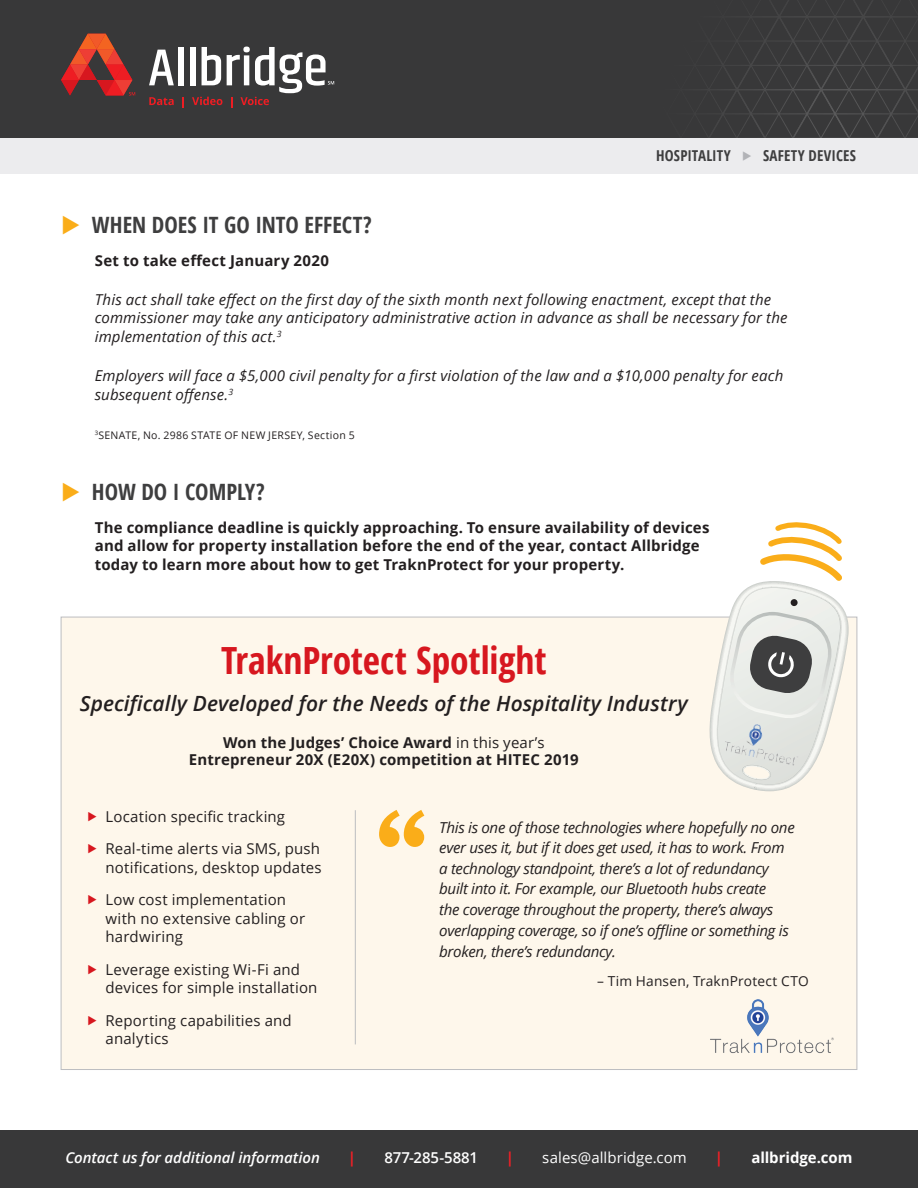
<style>
.page{position:relative;width:918px;height:1188px;background:#fff}
.page>*{position:absolute;margin:0;border:0;box-sizing:border-box;transform-origin:0 0}
.t1{font:164.7px "Andale Mono";color:#faad19}
.t2{font:700 37.5px "Open Sans Condensed";color:#d7171f}
.t3{font:700 22.5px "Open Sans Condensed";color:#3e3e3f}
.t4{font:italic 600 21px "Open Sans";letter-spacing:.005em;color:#231f20}
.t5{font:italic 15.15px/20.5px "Open Sans";letter-spacing:-.02em;color:#231f20}
.t6{font:italic 15px/18.8px "Open Sans";letter-spacing:.01em;color:#231f20}
.t7{font:700 15px/18.8px "Open Sans";letter-spacing:.01em;color:#231f20}
.t8{font:15px/18.8px "Open Sans";letter-spacing:.01em;color:#231f20}
.t9{font:italic 600 15px "Open Sans";letter-spacing:-.005em;color:#fff}
.t10{font:700 15px "Open Sans Condensed";letter-spacing:.01em;color:#3e3e3f}
.t11{font:15px "Open Sans";letter-spacing:.005em;color:#fff}
.t12{font:700 15px "Open Sans";letter-spacing:-.005em;color:#fff}
.t13{font:600 15px "Open Sans";letter-spacing:-.005em;color:#fff}
.t14{font:700 15px "Open Sans";color:#ee2026}
.t15{font:13.65px "Open Sans";letter-spacing:.015em;color:#231f20}
.t16{font:10.5px "Open Sans";letter-spacing:.03em;color:#231f20}
.s1{color:#b2b3b7}
.s2{color:#faad19}
.s3{font-weight:400}
</style>
<div class="page">
<div style="left:0;top:0;width:918px;height:138px;background:#383839"></div>
<svg style="left:713px;top:1px;width:205px;height:137px"></svg>
<svg style="left:149px;top:50px;width:25px;height:35px"></svg>
<div style="left:178px;top:47px;width:6px;height:38px;background:#fff"></div>
<div style="left:190px;top:47px;width:5px;height:38px;background:#fff"></div>
<svg style="left:149px;top:97px;width:25px;height:8px"></svg>
<svg style="left:192px;top:47px;width:142px;height:61px"></svg>
<svg style="left:61px;top:34px;width:74px;height:62px"></svg>
<div style="left:0;top:138px;width:918px;height:36px;background:#ececee"></div>
<div style="left:0;top:1130px;width:918px;height:58px;background:#383839"></div>
<div style="left:61px;top:617px;width:796px;height:453px;background:#fef7eb;border:1px solid #bcbdc0"></div>
<img style="left:710px;top:999px;width:124px;height:55px">
<svg style="left:709px;top:522px;width:140px;height:270px"></svg>
<hr style="left:355px;top:810px;width:1px;height:234px;background:#bcbdc0">
<p class="t10" style="left:656px;top:145px;width:201px">HOSPITALITY <span class="s1">◆</span> SAFETY DEVICES</p>
<h3 class="t3" style="left:61px;top:209px;width:312px"><span class="s2">◆</span> WHEN DOES IT GO INTO EFFECT?</h3>
<p class="t7" style="left:95px;top:250px;width:236px">Set to take effect January 2020</p>
<p class="t6" style="left:95px;top:289px;width:694px">This act shall take effect on the first day of the sixth month next following enactment, except that the commissioner may take any anticipatory administrative action in advance as shall be necessary for the implementation of this act.<sup>3</sup></p>
<p class="t6" style="left:95px;top:366px;width:690px">Employers will face a $5,000 civil penalty for a first violation of the law and a $10,000 penalty for each subsequent offense.<sup>3</sup></p>
<p class="t16" style="left:95px;top:428px;width:261px"><sup>3</sup>SENATE, No. 2986 STATE OF NEW JERSEY, Section 5</p>
<h3 class="t3" style="left:61px;top:476px;width:205px"><span class="s2">◆</span> HOW DO I COMPLY?</h3>
<p class="t7" style="left:95px;top:517px;width:616px">The compliance deadline is quickly approaching. To ensure availability of devices and allow for property installation before the end of the year, contact Allbridge today to learn more about how to get TraknProtect for your property.</p>
<h2 class="t2" style="left:221px;top:634px;width:327px">TraknProtect Spotlight</h2>
<h3 class="t4" style="left:80px;top:689px;width:609px">Specifically Developed for the Needs of the Hospitality Industry</h3>
<p class="t7" style="left:189px;top:734px;width:391px;line-height:16.5px;text-align:center">Won the Judges’ Choice Award <span class="s3">in this year’s<br></span>Entrepreneur 20X (E20X) competition at HITEC 2019</p>
<p class="t8" style="left:106px;top:800px;width:216px;line-height:32.2px">Location specific tracking<br>Real-time alerts via SMS, push</p>
<p class="t8" style="left:106px;top:851px;width:218px;line-height:32.2px">notifications, desktop updates<br>Low cost implementation</p>
<p class="t8" style="left:106px;top:908px;width:201px">with no extensive cabling or hardwiring</p>
<p class="t8" style="left:106px;top:959px;width:213px">Leverage existing Wi-Fi and devices for simple installation</p>
<p class="t8" style="left:106px;top:1010px;width:188px">Reporting capabilities and analytics</p>
<h1 class="t1" style="left:341px;top:762px;width:125px">‘‘</h1>
<p class="t5" style="left:439px;top:816px;width:357px">This is one of those technologies where hopefully no one ever uses it, but if it does get used, it has to work. From a technology standpoint, there’s a lot of redundancy built into it. For example, our Bluetooth hubs create<br>the coverage throughout the property, there’s always overlapping coverage, so if one’s offline or something is</p>
<p class="t5" style="left:439px;top:941px;width:178px">broken, there’s redundancy.</p>
<p class="t15" style="left:597px;top:971px;width:213px">– Tim Hansen, TraknProtect CTO</p>
<p class="t9" style="left:66px;top:1147px;width:256px">Contact us for additional information</p>
<p class="t14" style="left:348px;top:1147px;width:10px">|</p>
<p class="t13" style="left:384px;top:1147px;width:95px">877-285-5881</p>
<p class="t14" style="left:506px;top:1147px;width:10px">|</p>
<p class="t11" style="left:542px;top:1147px;width:146px">sales@allbridge.com</p>
<p class="t14" style="left:715px;top:1147px;width:10px">|</p>
<p class="t12" style="left:751px;top:1147px;width:103px">allbridge.com</p>
</div>
